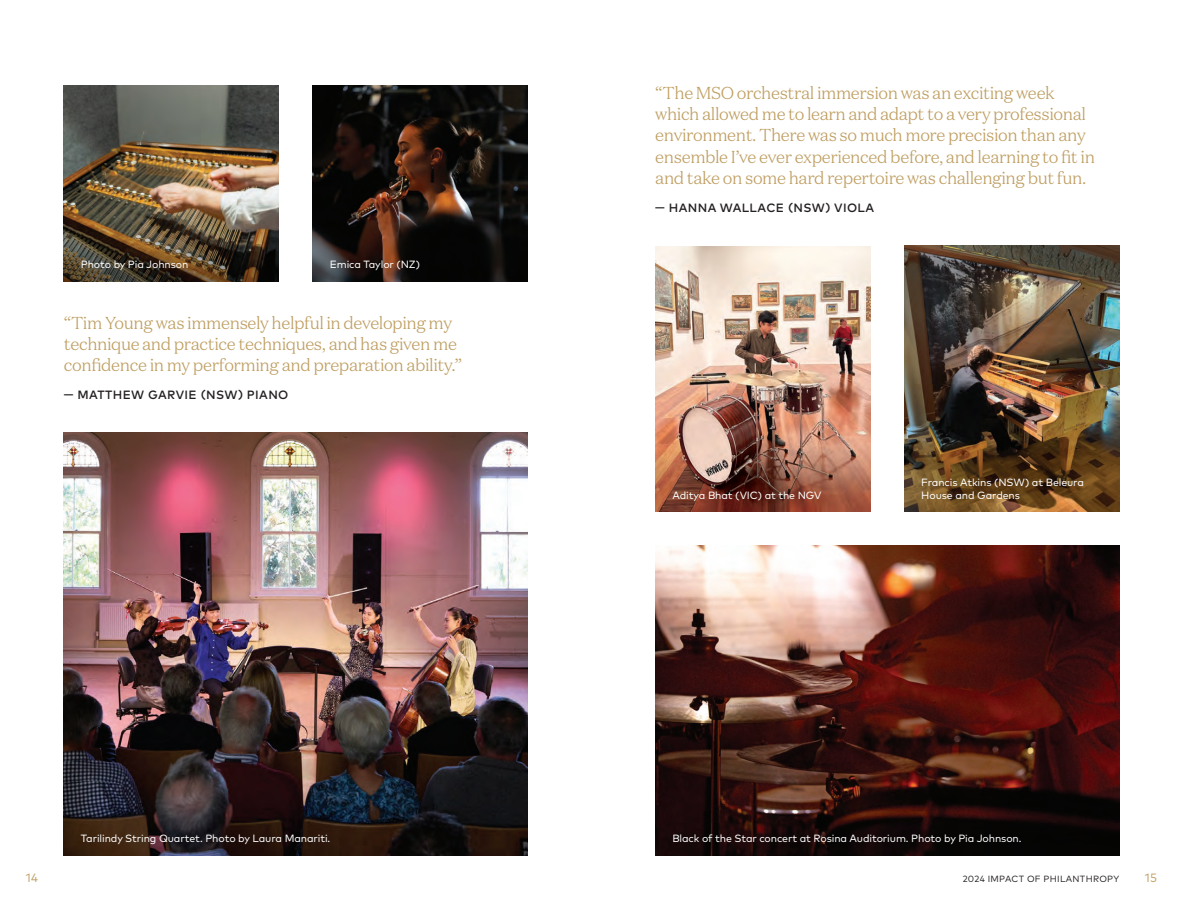
<style>
.page{position:relative;width:1183px;height:919px;background:#fff}
.page>*{position:absolute;margin:0;border:0;box-sizing:border-box;transform-origin:0 0}
.t1{font:300 17.25px/21.5px "Domaine Text";letter-spacing:-.025em;color:#bf9e61}
.t2{font:500 12px "Mark Pro";letter-spacing:.03em;color:#231f20}
.t3{font:12px "Mark Pro";color:#bf9e61}
.t4{font:10.5px/12.6px "Mark Pro";letter-spacing:-.01em;color:#fff}
.t5{font:9px "Mark Pro";letter-spacing:.03em;color:#231f20}
</style>
<div class="page">
<img style="left:655px;top:246px;width:215px;height:266px">
<img style="left:904px;top:245px;width:214px;height:267px">
<img style="left:655px;top:546px;width:463px;height:309px">
<img style="left:313px;top:85px;width:214px;height:196px">
<img style="left:64px;top:85px;width:215px;height:196px">
<img style="left:64px;top:432px;width:463px;height:423px">
<p class="t4" style="left:81px;top:257px;width:109px">Photo by Pia Johnson</p>
<p class="t4" style="left:330px;top:257px;width:92px">Emica Taylor (NZ)</p>
<p class="t1" style="left:64px;top:311px;width:399px">“Tim Young was immensely helpful in developing my technique and practice techniques, and has given me confidence in my performing and preparation ability.”</p>
<p class="t2" style="left:64px;top:385px;width:226px">— MATTHEW GARVIE (NSW) PIANO</p>
<p class="t4" style="left:81px;top:831px;width:251px">Tarilindy String Quartet. Photo by Laura Manariti.</p>
<p class="t1" style="left:655px;top:81px;width:441px">“The MSO orchestral immersion was an exciting week which allowed me to learn and adapt to a very professional environment. There was so much more precision than any ensemble I’ve ever experienced before, and learning to fit in and take on some hard repertoire was challenging but fun.</p>
<p class="t2" style="left:655px;top:198px;width:220px">— HANNA WALLACE (NSW) VIOLA</p>
<p class="t4" style="left:672px;top:488px;width:151px">Aditya Bhat (VIC) at the NGV</p>
<p class="t4" style="left:921px;top:475px;width:164px">Francis Atkins (NSW) at Beleura<br>House and Gardens</p>
<p class="t4" style="left:672px;top:831px;width:350px">Black of the Star concert at Rosina Auditorium. Photo by Pia Johnson.</p>
<p class="t3" style="left:26px;top:868px;width:14px">14</p>
<p class="t5" style="left:962px;top:872px;width:158px">2024 IMPACT OF PHILANTHROPY</p>
<p class="t3" style="left:1144px;top:868px;width:14px">15</p>
</div>
